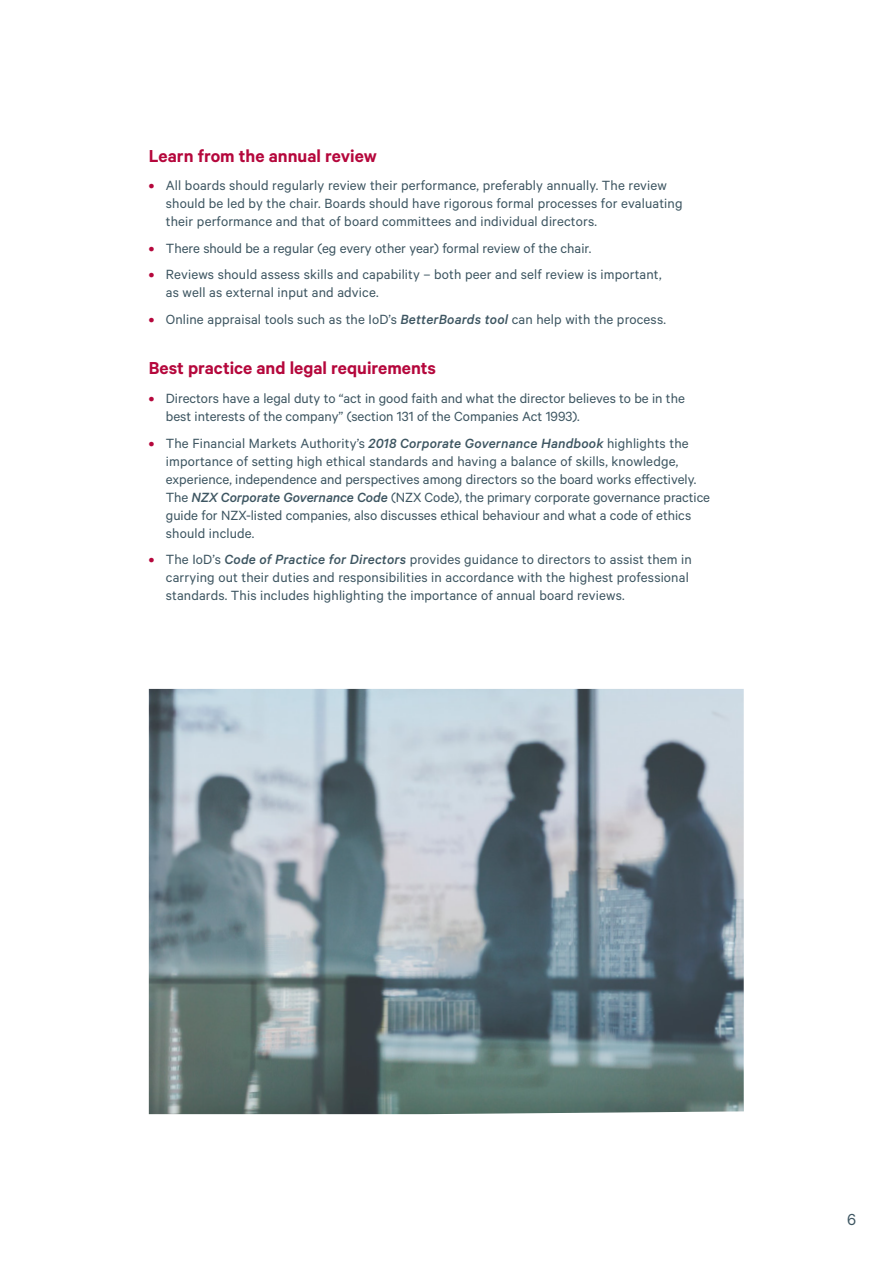
<style>
.page{position:relative;width:893px;height:1263px;background:#fff}
.page>*{position:absolute;margin:0;border:0;box-sizing:border-box;transform-origin:0 0}
.t1{font:600 19.5px "Calibre";color:#b5073c}
.t2{font:18px "Calibre";color:#3d5561}
.t3{font:15px/18px "Calibre";letter-spacing:.01em;color:#3d5561}
.s1{font-weight:600;color:#b5073c}
.s2{font-weight:500;font-style:italic}
</style>
<div class="page">
<img style="left:149px;top:689px;width:595px;height:425px">
<h1 class="t1" style="left:149px;top:144px;width:230px">Learn from the annual review</h1>
<p class="t3" style="left:166px;top:176px;width:518px;text-indent:-17px"><span class="s1">•</span> All boards should regularly review their performance, preferably annually. The review should be led by the chair. Boards should have rigorous formal processes for evaluating their performance and that of board committees and individual directors.</p>
<p class="t3" style="left:149px;top:238px;width:444px"><span class="s1">•</span> There should be a regular (eg every other year) formal review of the chair.</p>
<p class="t3" style="left:166px;top:265px;width:497px;text-indent:-17px"><span class="s1">•</span> Reviews should assess skills and capability – both peer and self review is important, as well as external input and advice.</p>
<p class="t3" style="left:149px;top:309px;width:519px"><span class="s1">•</span> Online appraisal tools such as the IoD’s <span class="s2">BetterBoards tool</span> can help with the process.</p>
<h1 class="t1" style="left:149px;top:357px;width:289px">Best practice and legal requirements</h1>
<p class="t3" style="left:166px;top:389px;width:520px;text-indent:-17px"><span class="s1">•</span> Directors have a legal duty to “act in good faith and what the director believes to be in the best interests of the company” (section 131 of the Companies Act 1993).</p>
<p class="t3" style="left:166px;top:433px;width:546px;text-indent:-17px"><span class="s1">•</span> The Financial Markets Authority’s <span class="s2">2018 Corporate Governance Handbook</span> highlights the importance of setting high ethical standards and having a balance of skills, knowledge, experience, independence and perspectives among directors so the board works effectively.<br>The <span class="s2">NZX Corporate Governance Code</span> (NZX Code), the primary corporate governance practice guide for NZX-listed companies, also discusses ethical behaviour and what a code of ethics should include.</p>
<p class="t3" style="left:166px;top:550px;width:527px;text-indent:-17px"><span class="s1">•</span> The IoD’s <span class="s2">Code of Practice for Directors</span> provides guidance to directors to assist them in carrying out their duties and responsibilities in accordance with the highest professional standards. This includes highlighting the importance of annual board reviews.</p>
<p class="t2" style="left:847px;top:1209px;width:10px">6</p>
</div>
